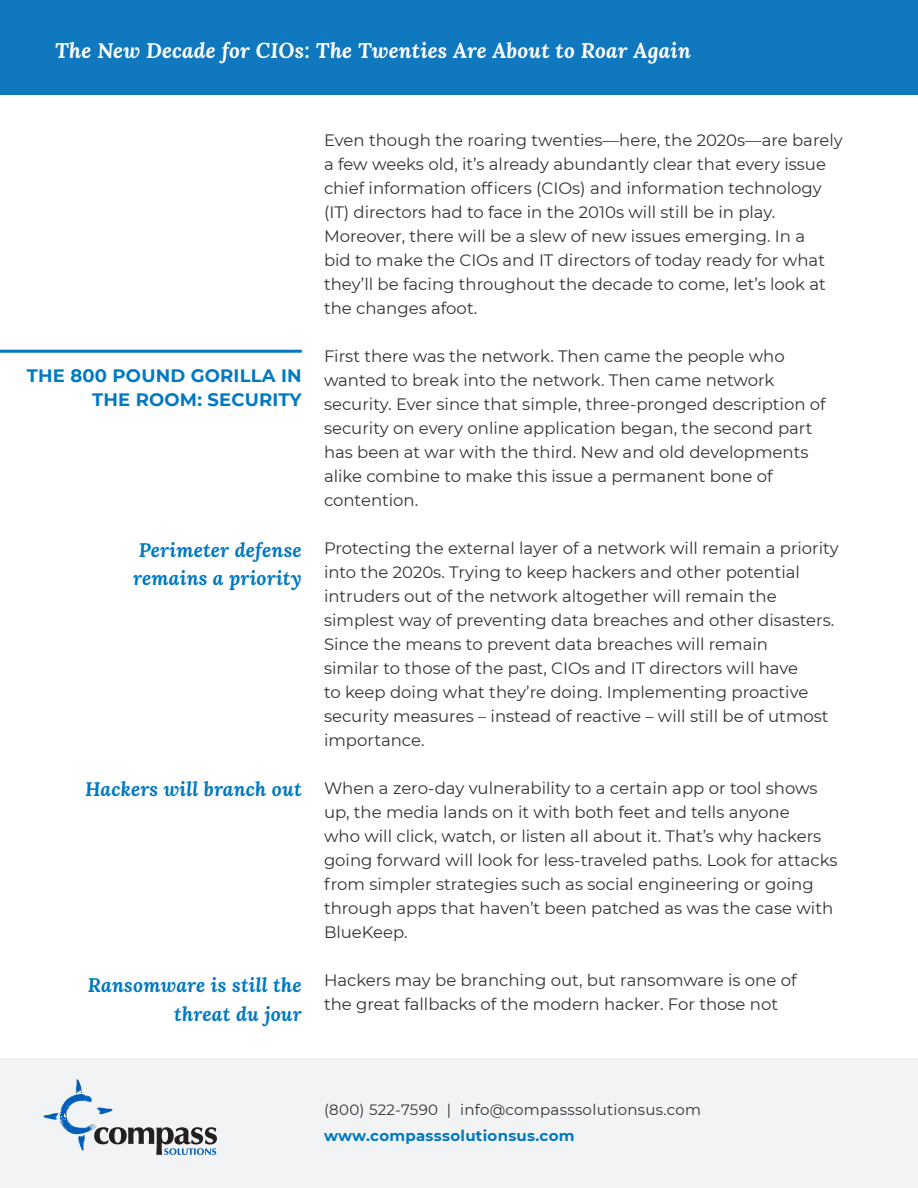
<style>
.page{position:relative;width:918px;height:1188px;background:#fff}
.page>*{position:absolute;margin:0;border:0;box-sizing:border-box;transform-origin:0 0}
.t1{font:italic 700 21px "Lora";letter-spacing:.01em;color:#fff}
.t2{font:italic 700 19.5px/28.5px "Lora";letter-spacing:.01em;color:#0079c1}
.t3{font:700 18px/24px "Montserrat";letter-spacing:.01em;color:#0079c1;text-align:right}
.t4{font:16.5px/24px "Montserrat";color:#333}
.t5{font:15px "Montserrat";letter-spacing:.02em;color:#333}
.t6{font:700 15px "Montserrat";letter-spacing:.02em;color:#0079c1}
</style>
<div class="page">
<div style="left:0;top:0;width:918px;height:94px;background:#1078bf"></div>
<div style="left:0;top:1058px;width:918px;height:130px;background:#f2f3f4"></div>
<svg style="left:43px;top:1079px;width:174px;height:76px"></svg>
<hr style="left:0;top:350px;width:302px;height:3px;background:#0079c1">
<p class="t1" style="left:55px;top:36px;width:637px">The New Decade for CIOs: The Twenties Are About to Roar Again</p>
<p class="t3" style="left:27px;top:363px;width:276px">THE 800 POUND GORILLA IN<br>THE ROOM: SECURITY</p>
<p class="t2" style="left:133px;top:535px;width:170px">Perimeter defense remains a priority</p>
<p class="t2" style="left:85px;top:774px;width:218px">Hackers will branch out</p>
<p class="t2" style="left:88px;top:970px;width:215px;text-align:right">Ransomware is still the threat du jour</p>
<p class="t4" style="left:324px;top:127px;width:520px">Even though the roaring twenties—here, the 2020s—are barely a few weeks old, it’s already abundantly clear that every issue chief information officers (CIOs) and information technology (IT) directors had to face in the 2010s will still be in play.<br>Moreover, there will be a slew of new issues emerging. In a<br>bid to make the CIOs and IT directors of today ready for what they’ll be facing throughout the decade to come, let’s look at the changes afoot.</p>
<p class="t4" style="left:324px;top:343px;width:503px">First there was the network. Then came the people who wanted to break into the network. Then came network security. Ever since that simple, three-pronged description of security on every online application began, the second part has been at war with the third. New and old developments alike combine to make this issue a permanent bone of contention.</p>
<p class="t4" style="left:324px;top:535px;width:516px">Protecting the external layer of a network will remain a priority into the 2020s. Trying to keep hackers and other potential intruders out of the network altogether will remain the simplest way of preventing data breaches and other disasters.<br>Since the means to prevent data breaches will remain<br>similar to those of the past, CIOs and IT directors will have<br>to keep doing what they’re doing. Implementing proactive security measures – instead of reactive – will still be of utmost importance.</p>
<p class="t4" style="left:324px;top:775px;width:515px">When a zero-day vulnerability to a certain app or tool shows up, the media lands on it with both feet and tells anyone<br>who will click, watch, or listen all about it. That’s why hackers going forward will look for less-traveled paths. Look for attacks from simpler strategies such as social engineering or going through apps that haven’t been patched as was the case with BlueKeep.</p>
<p class="t4" style="left:324px;top:967px;width:474px">Hackers may be branching out, but ransomware is one of the great fallbacks of the modern hacker. For those not</p>
<p class="t5" style="left:324px;top:1099px;width:379px">(800) 522-7590 | info@compasssolutionsus.com</p>
<p class="t6" style="left:324px;top:1125px;width:252px">www.compasssolutionsus.com</p>
</div>
